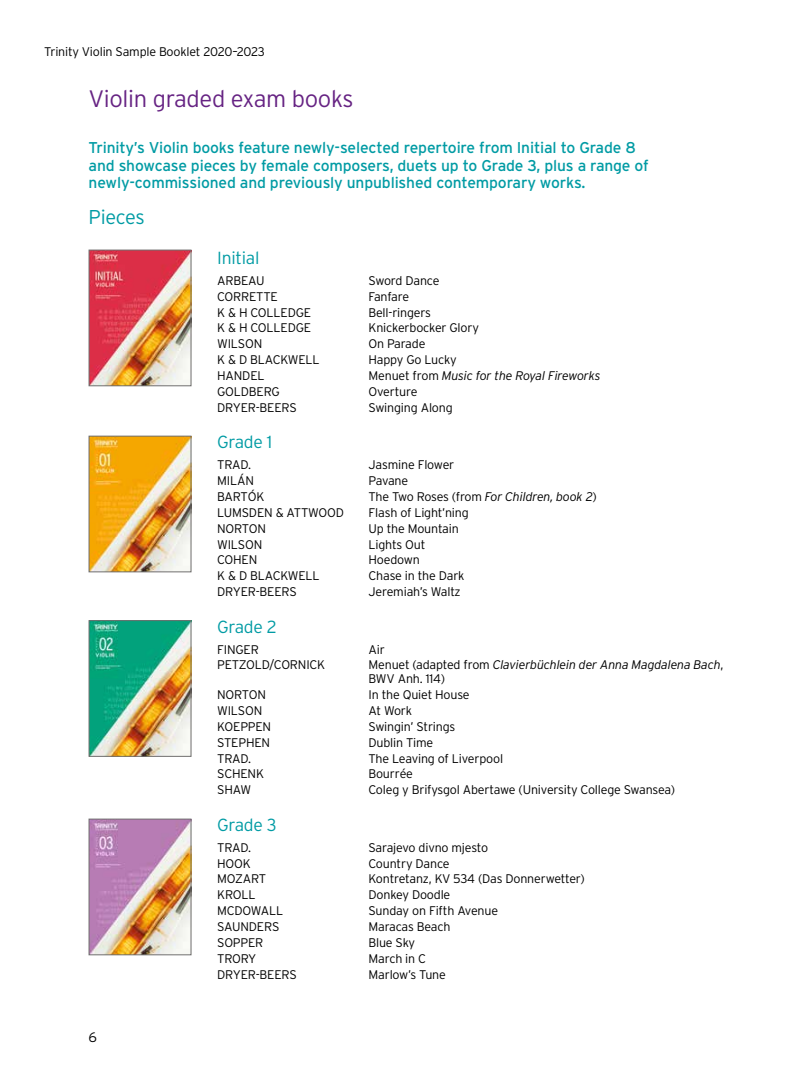
<style>
.page{position:relative;width:812px;height:1081px;background:#fff}
.page>*{position:absolute;margin:0;border:0;box-sizing:border-box;transform-origin:0 0}
.t1{font:300 23.75px "Interstate";letter-spacing:-.015em;color:#662383}
.t2{font:300 20px "Interstate";letter-spacing:-.015em;color:#009ba4}
.t3{font:300 17.5px "Interstate";letter-spacing:-.015em;color:#009ba4}
.t4{font:15.62px/17.5px "Interstate";letter-spacing:-.01em;color:#009ba4}
.t5{font:300 13.75px "Interstate";color:#000}
.t6{font:300 12.5px "Interstate";letter-spacing:-.015em;color:#000}
.t7{font:italic 300 12.5px/13.8px "Interstate";letter-spacing:-.015em;color:#000}
.t8{font:300 12.5px "Interstate";letter-spacing:-.035em;color:#000}
.s1{font-style:normal}
.s2{font-style:italic}
</style>
<div class="page">
<img style="left:91px;top:252px;width:98px;height:132px">
<div style="left:89px;top:250px;width:102px;height:136px;border:1px solid #706f6f"></div>
<img style="left:91px;top:438px;width:98px;height:132px">
<div style="left:89px;top:436px;width:102px;height:136px;border:1px solid #706f6f"></div>
<img style="left:91px;top:622px;width:98px;height:132px">
<div style="left:89px;top:620px;width:102px;height:136px;border:1px solid #706f6f"></div>
<img style="left:91px;top:821px;width:98px;height:132px">
<div style="left:89px;top:819px;width:102px;height:136px;border:1px solid #706f6f"></div>
<p class="t6" style="left:44px;top:44px;width:222px">Trinity Violin Sample Booklet 2020–2023</p>
<h1 class="t1" style="left:89px;top:86px;width:266px">Violin graded exam books</h1>
<p class="t4" style="left:89px;top:139px;width:561px">Trinity’s Violin books feature newly-selected repertoire from Initial to Grade 8 and showcase pieces by female composers, duets up to Grade 3, plus a range of newly-commissioned and previously unpublished contemporary works.</p>
<h2 class="t2" style="left:89px;top:206px;width:58px">Pieces</h2>
<h3 class="t3" style="left:217px;top:248px;width:44px">Initial</h3>
<p class="t6" style="left:217px;top:273px;width:49px">ARBEAU</p>
<p class="t6" style="left:368px;top:273px;width:72px">Sword Dance</p>
<p class="t6" style="left:217px;top:289px;width:62px">CORRETTE</p>
<p class="t8" style="left:368px;top:289px;width:42px">Fanfare</p>
<p class="t6" style="left:217px;top:305px;width:95px">K &amp; H COLLEDGE</p>
<p class="t6" style="left:368px;top:305px;width:64px">Bell-ringers</p>
<p class="t6" style="left:217px;top:321px;width:95px">K &amp; H COLLEDGE</p>
<p class="t6" style="left:368px;top:321px;width:112px">Knickerbocker Glory</p>
<p class="t6" style="left:217px;top:337px;width:47px">WILSON</p>
<p class="t6" style="left:368px;top:337px;width:58px">On Parade</p>
<p class="t6" style="left:217px;top:353px;width:104px">K &amp; D BLACKWELL</p>
<p class="t6" style="left:368px;top:353px;width:90px">Happy Go Lucky</p>
<p class="t6" style="left:217px;top:369px;width:49px">HANDEL</p>
<p class="t7" style="left:368px;top:369px;width:233px"><span class="s1">Menuet from</span> Music for the Royal Fireworks</p>
<p class="t6" style="left:217px;top:384px;width:64px">GOLDBERG</p>
<p class="t6" style="left:368px;top:384px;width:50px">Overture</p>
<p class="t6" style="left:217px;top:400px;width:81px">DRYER-BEERS</p>
<p class="t6" style="left:368px;top:400px;width:86px">Swinging Along</p>
<h3 class="t3" style="left:217px;top:432px;width:57px">Grade 1</h3>
<p class="t6" style="left:217px;top:458px;width:35px">TRAD.</p>
<p class="t6" style="left:368px;top:458px;width:87px">Jasmine Flower</p>
<p class="t6" style="left:217px;top:474px;width:38px">MILÁN</p>
<p class="t6" style="left:368px;top:474px;width:41px">Pavane</p>
<p class="t6" style="left:217px;top:489px;width:49px">BARTÓK</p>
<p class="t6" style="left:368px;top:489px;width:230px">The Two Roses (from <span class="s2">For Children, book 2</span>)</p>
<p class="t6" style="left:217px;top:505px;width:128px">LUMSDEN &amp; ATTWOOD</p>
<p class="t6" style="left:368px;top:505px;width:102px">Flash of Light’ning</p>
<p class="t6" style="left:217px;top:521px;width:50px">NORTON</p>
<p class="t6" style="left:368px;top:521px;width:92px">Up the Mountain</p>
<p class="t6" style="left:217px;top:537px;width:47px">WILSON</p>
<p class="t6" style="left:368px;top:537px;width:58px">Lights Out</p>
<p class="t6" style="left:217px;top:553px;width:42px">COHEN</p>
<p class="t6" style="left:368px;top:553px;width:53px">Hoedown</p>
<p class="t6" style="left:217px;top:569px;width:104px">K &amp; D BLACKWELL</p>
<p class="t6" style="left:368px;top:569px;width:97px">Chase in the Dark</p>
<p class="t6" style="left:217px;top:585px;width:81px">DRYER-BEERS</p>
<p class="t6" style="left:368px;top:585px;width:94px">Jeremiah’s Waltz</p>
<h3 class="t3" style="left:217px;top:617px;width:61px">Grade 2</h3>
<p class="t6" style="left:217px;top:642px;width:43px">FINGER</p>
<p class="t6" style="left:368px;top:642px;width:18px">Air</p>
<p class="t6" style="left:217px;top:658px;width:109px">PETZOLD/CORNICK</p>
<p class="t7" style="left:368px;top:658px;width:356px"><span class="s1">Menuet (adapted from</span> Clavierbüchlein der Anna Magdalena Bach<span class="s1">,<br>BWV Anh. 114)</span></p>
<p class="t6" style="left:217px;top:687px;width:50px">NORTON</p>
<p class="t6" style="left:368px;top:687px;width:103px">In the Quiet House</p>
<p class="t6" style="left:217px;top:703px;width:47px">WILSON</p>
<p class="t6" style="left:368px;top:703px;width:45px">At Work</p>
<p class="t6" style="left:217px;top:719px;width:55px">KOEPPEN</p>
<p class="t6" style="left:368px;top:719px;width:88px">Swingin’ Strings</p>
<p class="t6" style="left:217px;top:735px;width:54px">STEPHEN</p>
<p class="t6" style="left:368px;top:735px;width:66px">Dublin Time</p>
<p class="t6" style="left:217px;top:751px;width:35px">TRAD.</p>
<p class="t6" style="left:368px;top:751px;width:136px">The Leaving of Liverpool</p>
<p class="t6" style="left:217px;top:767px;width:48px">SCHENK</p>
<p class="t6" style="left:368px;top:767px;width:46px">Bourrée</p>
<p class="t6" style="left:217px;top:783px;width:35px">SHAW</p>
<p class="t6" style="left:368px;top:783px;width:308px">Coleg y Brifysgol Abertawe (University College Swansea)</p>
<h3 class="t3" style="left:217px;top:815px;width:61px">Grade 3</h3>
<p class="t6" style="left:217px;top:840px;width:35px">TRAD.</p>
<p class="t6" style="left:368px;top:840px;width:121px">Sarajevo divno mjesto</p>
<p class="t6" style="left:217px;top:856px;width:35px">HOOK</p>
<p class="t6" style="left:368px;top:856px;width:82px">Country Dance</p>
<p class="t6" style="left:217px;top:872px;width:50px">MOZART</p>
<p class="t6" style="left:368px;top:872px;width:218px">Kontretanz, KV 534 (Das Donnerwetter)</p>
<p class="t6" style="left:217px;top:888px;width:40px">KROLL</p>
<p class="t6" style="left:368px;top:888px;width:83px">Donkey Doodle</p>
<p class="t6" style="left:217px;top:904px;width:68px">MCDOWALL</p>
<p class="t6" style="left:368px;top:904px;width:131px">Sunday on Fifth Avenue</p>
<p class="t6" style="left:217px;top:919px;width:64px">SAUNDERS</p>
<p class="t6" style="left:368px;top:919px;width:83px">Maracas Beach</p>
<p class="t6" style="left:217px;top:935px;width:48px">SOPPER</p>
<p class="t6" style="left:368px;top:935px;width:48px">Blue Sky</p>
<p class="t6" style="left:217px;top:951px;width:41px">TRORY</p>
<p class="t6" style="left:368px;top:951px;width:59px">March in C</p>
<p class="t6" style="left:217px;top:967px;width:81px">DRYER-BEERS</p>
<p class="t6" style="left:368px;top:967px;width:79px">Marlow’s Tune</p>
<p class="t5" style="left:89px;top:1029px;width:10px">6</p>
</div>
